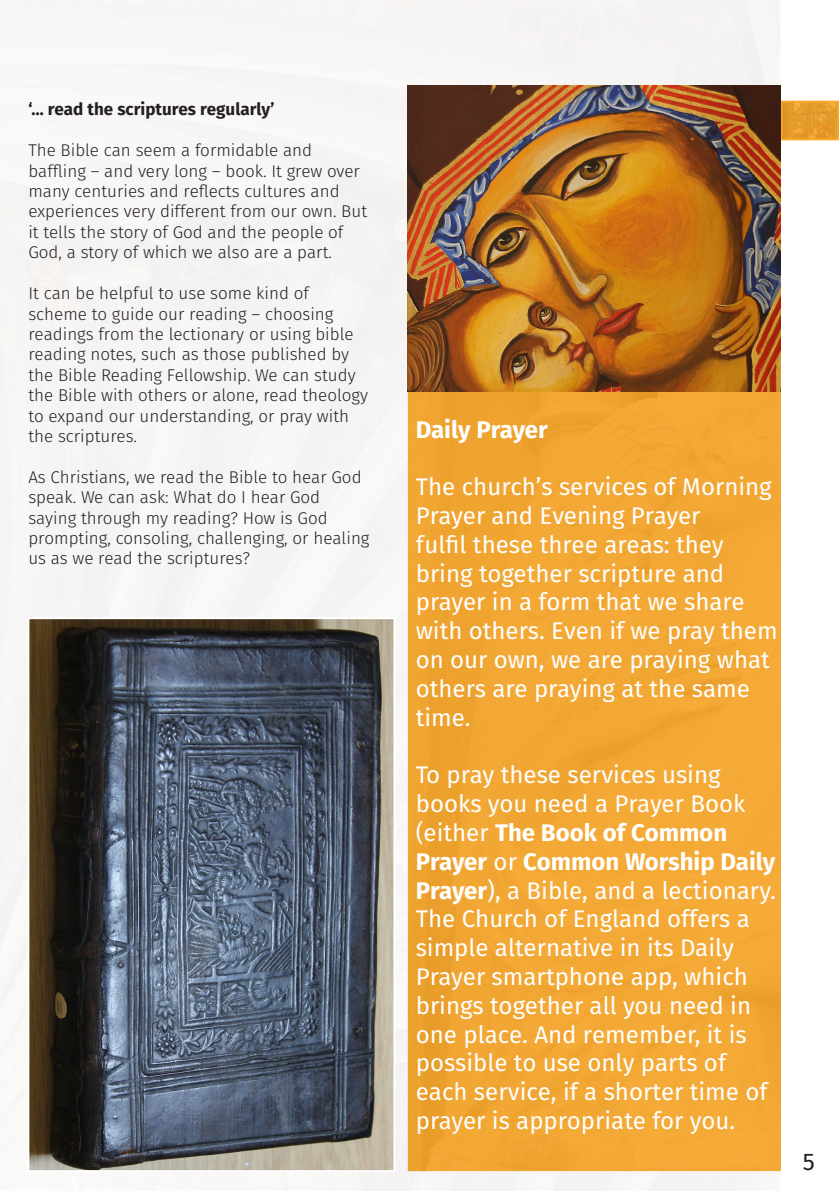
<style>
.page{position:relative;width:840px;height:1191px;background:#fff}
.page>*{position:absolute;margin:0;border:0;box-sizing:border-box;transform-origin:0 0}
.t1{font:24px/28.8px "Fira Sans";color:#fff}
.t2{font:700 24px "Fira Sans";color:#fff}
.t3{font:24px "Fira Sans";color:#231f20}
.t4{font:300 17px/20.4px "Fira Sans";color:#231f20}
.t5{font:700 17px "Fira Sans";color:#231f20}
.s1{font-weight:700}
</style>
<div class="page">
<div style="left:0;top:0;width:780px;height:1191px;background:#f7f5f4"></div>
<svg style="left:780px;top:85px;width:59px;height:1086px"></svg>
<img style="left:783px;top:104px;width:52px;height:33px">
<div style="left:780px;top:101px;width:58px;height:39px;border:2px solid #faa82a"></div>
<img style="left:407px;top:85px;width:373px;height:1086px">
<img style="left:30px;top:620px;width:362px;height:549px">
<div style="left:27px;top:617px;width:368px;height:555px;border:2px solid #fff"></div>
<p class="t5" style="left:28px;top:98px;width:247px">‘… read the scriptures regularly’</p>
<p class="t4" style="left:28px;top:141px;width:333px">The Bible can seem a formidable and baffling – and very long – book. It grew over many centuries and reflects cultures and</p>
<p class="t4" style="left:28px;top:203px;width:340px">experiences very different from our own. But it tells the story of God and the people of<br>God, a story of which we also are a part.</p>
<p class="t4" style="left:28px;top:284px;width:341px">It can be helpful to use some kind of scheme to guide our reading – choosing readings from the lectionary or using bible reading notes, such as those published by the Bible Reading Fellowship. We can study the Bible with others or alone, read theology to expand our understanding, or pray with the scriptures.</p>
<p class="t4" style="left:28px;top:468px;width:334px">As Christians, we read the Bible to hear God speak. We can ask: What do I hear God</p>
<p class="t4" style="left:28px;top:509px;width:342px">saying through my reading? How is God prompting, consoling, challenging, or healing us as we read the scriptures?</p>
<p class="t2" style="left:415px;top:412px;width:133px">Daily Prayer</p>
<p class="t1" style="left:415px;top:474px;width:357px">The church’s services of Morning<br>Prayer and Evening Prayer</p>
<p class="t1" style="left:415px;top:532px;width:363px">fulfil these three areas: they bring together scripture and prayer in a form that we share with others. Even if we pray them on our own, we are praying what others are praying at the same time.</p>
<p class="t1" style="left:415px;top:762px;width:361px">To pray these services using books you need a Prayer Book (either <span class="s1">The Book of Common<br>Prayer</span> or <span class="s1">Common Worship Daily<br>Prayer</span>), a Bible, and a lectionary.<br>The Church of England offers a simple alternative in its Daily<br>Prayer smartphone app, which brings together all you need in one place. And remember, it is possible to use only parts of each service, if a shorter time of prayer is appropriate for you.</p>
<p class="t3" style="left:802px;top:1145px;width:14px">5</p>
</div>
